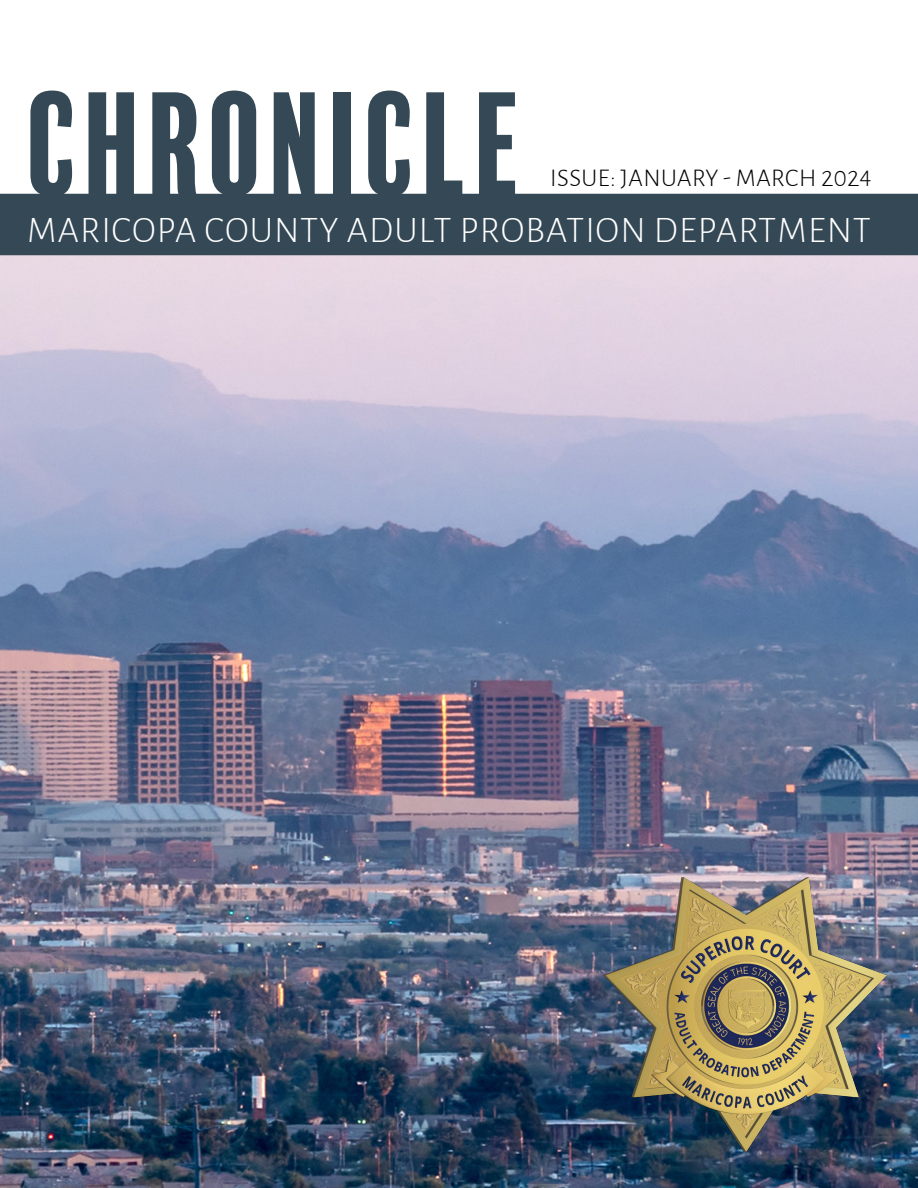
<style>
.page{position:relative;width:918px;height:1188px;background:#fff}
.page>*{position:absolute;margin:0;border:0;box-sizing:border-box;transform-origin:0 0}
.t1{font:133.5px "Balboa Plus Fill";color:#344855}
.t2{font:300 37.5px "Alegreya Sans";letter-spacing:.03em;color:#fff}
.t3{font:300 25.5px "Alegreya Sans";letter-spacing:.02em;color:#000}
</style>
<div class="page">
<img style="left:0;top:255px;width:918px;height:933px">
<img style="left:604px;top:878px;width:283px;height:274px">
<div style="left:0;top:194px;width:918px;height:61px;background:#344855"></div>
<h1 class="t1" style="left:27px;top:70px;width:501px">CHRONICLE</h1>
<p class="t2" style="left:27px;top:205px;width:845px">MARICOPA COUNTY ADULT PROBATION DEPARTMENT</p>
<p class="t3" style="left:550px;top:160px;width:323px">ISSUE: JANUARY - MARCH 2024</p>
</div>
